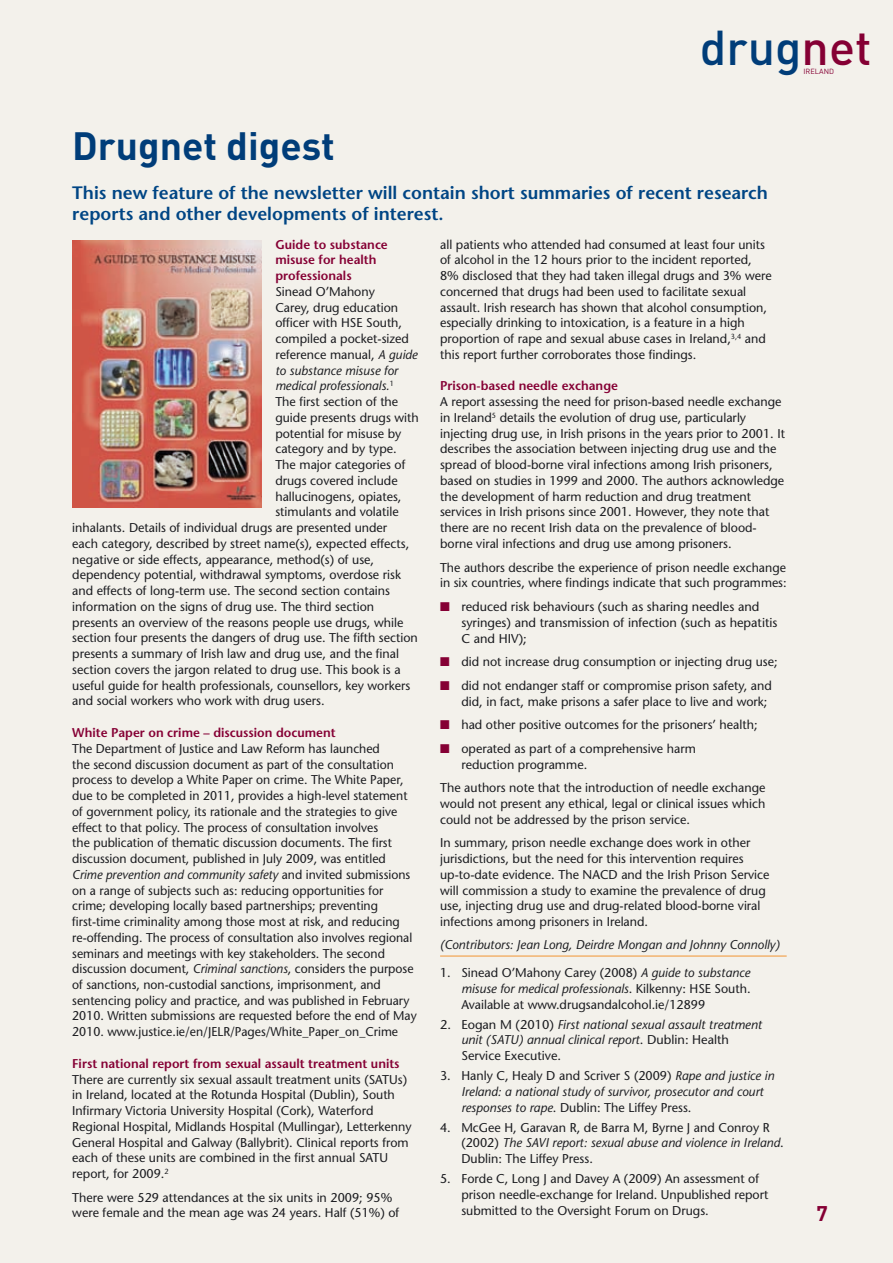
<style>
.page{position:relative;width:893px;height:1263px;background:#f3f1eb}
.page>*{position:absolute;margin:0;border:0;box-sizing:border-box;transform-origin:0 0}
.t1{font:500 48.3px "DIN";color:#003d79}
.t2{font:700 39px "DIN";color:#003d79}
.t3{font:700 21px "DIN";color:#850034}
.t4{font:600 18px/21px "Stone Sans";color:#004584}
.t5{font:12.75px/15.8px "Stone Sans";color:#1b1c20}
.t6{font:12.75px/15.8px "Stone Sans";color:#1b1c20;scale:.96 1}
.t7{font:italic 12.75px/15.8px "Stone Sans";color:#1b1c20}
.t8{font:600 12.75px/15.8px "Stone Sans";color:#850034}
.t9{font:7.35px "DIN";color:#850034}
.s1{color:#850034}
.s2{font-style:italic}
.s3{font-style:normal}
</style>
<div class="page">
<hr style="left:440px;top:956px;width:347px;height:1px;background:#f29431">
<img style="left:72px;top:240px;width:189px;height:267px">
<h1 class="t1" style="left:700px;top:17px;width:173px">drug<span class="s1">net</span></h1>
<p class="t9" style="left:803px;top:67px;width:32px">IRELAND</p>
<h2 class="t2" style="left:72px;top:120px;width:264px">Drugnet digest</h2>
<h3 class="t4" style="left:72px;top:182px;width:697px">This new feature of the newsletter will contain short summaries of recent research reports and other developments of interest.</h3>
<p class="t8" style="left:275px;top:236px;width:114px">Guide to substance misuse for health professionals</p>
<p class="t5" style="left:275px;top:284px;width:101px">Sinead O’Mahony</p>
<p class="t5" style="left:275px;top:299px;width:124px">Carey, drug education</p>
<p class="t5" style="left:275px;top:315px;width:128px">officer with HSE South,</p>
<p class="t5" style="left:275px;top:331px;width:135px">compiled a pocket-sized</p>
<p class="t5" style="left:275px;top:347px;width:144px">reference manual, <span class="s2">A guide</span></p>
<p class="t7" style="left:275px;top:362px;width:124px">to substance misuse for</p>
<p class="t7" style="left:275px;top:378px;width:120px">medical professionals.<sup>1</sup></p>
<p class="t5" style="left:275px;top:394px;width:124px">The first section of the</p>
<p class="t5" style="left:275px;top:410px;width:145px">guide presents drugs with</p>
<p class="t5" style="left:275px;top:425px;width:127px">potential for misuse by</p>
<p class="t5" style="left:275px;top:441px;width:123px">category and by type.</p>
<p class="t5" style="left:275px;top:457px;width:132px">The major categories of</p>
<p class="t5" style="left:275px;top:473px;width:124px">drugs covered include</p>
<p class="t5" style="left:275px;top:488px;width:128px">hallucinogens, opiates,</p>
<p class="t5" style="left:275px;top:504px;width:125px">stimulants and volatile</p>
<p class="t5" style="left:72px;top:520px;width:316px">inhalants. Details of individual drugs are presented under</p>
<p class="t5" style="left:72px;top:536px;width:338px">each category, described by street name(s), expected effects,</p>
<p class="t5" style="left:72px;top:551px;width:303px">negative or side effects, appearance, method(s) of use,</p>
<p class="t5" style="left:72px;top:567px;width:330px">dependency potential, withdrawal symptoms, overdose risk</p>
<p class="t5" style="left:72px;top:583px;width:319px">and effects of long-term use. The second section contains</p>
<p class="t5" style="left:72px;top:599px;width:303px">information on the signs of drug use. The third section</p>
<p class="t5" style="left:72px;top:614px;width:333px">presents an overview of the reasons people use drugs, while</p>
<p class="t5" style="left:72px;top:630px;width:347px">section four presents the dangers of drug use. The fifth section</p>
<p class="t5" style="left:72px;top:646px;width:328px">presents a summary of Irish law and drug use, and the final</p>
<p class="t5" style="left:72px;top:662px;width:330px">section covers the jargon related to drug use. This book is a</p>
<p class="t5" style="left:72px;top:677px;width:340px">useful guide for health professionals, counsellors, key workers</p>
<p class="t5" style="left:72px;top:693px;width:254px">and social workers who work with drug users.</p>
<p class="t8" style="left:72px;top:725px;width:265px">White Paper on crime – discussion document</p>
<p class="t6" style="left:72px;top:740px;width:360px">The Department of Justice and Law Reform has launched<br>the second discussion document as part of the consultation process to develop a White Paper on crime. The White Paper, due to be completed in 2011, provides a high-level statement of government policy, its rationale and the strategies to give effect to that policy. The process of consultation involves<br>the publication of thematic discussion documents. The first discussion document, published in July 2009, was entitled <span class="s2">Crime prevention and community safety</span> and invited submissions on a range of subjects such as: reducing opportunities for crime; developing locally based partnerships; preventing first-time criminality among those most at risk, and reducing re-offending. The process of consultation also involves regional seminars and meetings with key stakeholders. The second discussion document, <span class="s2">Criminal sanctions</span>, considers the purpose of sanctions, non-custodial sanctions, imprisonment, and sentencing policy and practice, and was published in February 2010. Written submissions are requested before the end of May 2010. www.justice.ie/en/JELR/Pages/White_Paper_on_Crime</p>
<p class="t8" style="left:72px;top:1055px;width:329px">First national report from sexual assault treatment units</p>
<p class="t5" style="left:72px;top:1071px;width:341px">There are currently six sexual assault treatment units (SATUs) in Ireland, located at the Rotunda Hospital (Dublin), South Infirmary Victoria University Hospital (Cork), Waterford Regional Hospital, Midlands Hospital (Mullingar), Letterkenny General Hospital and Galway (Ballybrit). Clinical reports from each of these units are combined in the first annual SATU report, for 2009.<sup>2</sup></p>
<p class="t5" style="left:72px;top:1189px;width:329px">There were 529 attendances at the six units in 2009; 95% were female and the mean age was 24 years. Half (51%) of</p>
<p class="t5" style="left:440px;top:236px;width:333px">all patients who attended had consumed at least four units of alcohol in the 12 hours prior to the incident reported, 8% disclosed that they had taken illegal drugs and 3% were concerned that drugs had been used to facilitate sexual assault. Irish research has shown that alcohol consumption, especially drinking to intoxication, is a feature in a high proportion of rape and sexual abuse cases in Ireland,<sup>3,4</sup> and this report further corroborates those findings.</p>
<p class="t8" style="left:440px;top:378px;width:179px">Prison-based needle exchange</p>
<p class="t5" style="left:440px;top:394px;width:346px">A report assessing the need for prison-based needle exchange in Ireland<sup>5</sup> details the evolution of drug use, particularly injecting drug use, in Irish prisons in the years prior to 2001. It describes the association between injecting drug use and the spread of blood-borne viral infections among Irish prisoners, based on studies in 1999 and 2000. The authors acknowledge the development of harm reduction and drug treatment services in Irish prisons since 2001. However, they note that there are no recent Irish data on the prevalence of blood&shy;borne viral infections and drug use among prisoners.</p>
<p class="t5" style="left:440px;top:559px;width:348px">The authors describe the experience of prison needle exchange in six countries, where findings indicate that such programmes:</p>
<p class="t5" style="left:461px;top:599px;width:318px;text-indent:-21px"><span class="s1">■</span> reduced risk behaviours (such as sharing needles and syringes) and transmission of infection (such as hepatitis<br>C and HIV);</p>
<p class="t5" style="left:440px;top:654px;width:339px"><span class="s1">■</span> did not increase drug consumption or injecting drug use;</p>
<p class="t5" style="left:461px;top:677px;width:312px;text-indent:-21px"><span class="s1">■</span> did not endanger staff or compromise prison safety, and did, in fact, make prisons a safer place to live and work;</p>
<p class="t5" style="left:440px;top:717px;width:319px"><span class="s1">■</span> had other positive outcomes for the prisoners’ health;</p>
<p class="t5" style="left:461px;top:740px;width:236px;text-indent:-21px"><span class="s1">■</span> operated as part of a comprehensive harm reduction programme.</p>
<p class="t5" style="left:440px;top:780px;width:327px;text-align:justify">The authors note that the introduction of needle exchange would not present any ethical, legal or clinical issues which could not be addressed by the prison service.</p>
<p class="t5" style="left:440px;top:835px;width:331px">In summary, prison needle exchange does work in other jurisdictions, but the need for this intervention requires up-to-date evidence. The NACD and the Irish Prison Service will commission a study to examine the prevalence of drug use, injecting drug use and drug-related blood-borne viral infections among prisoners in Ireland.</p>
<p class="t7" style="left:440px;top:937px;width:341px">(Contributors: Jean Long, Deirdre Mongan and Johnny Connolly)</p>
<p class="t5" style="left:461px;top:965px;width:291px;text-align:justify;text-indent:-21px">1. Sinead O’Mahony Carey (2008) <span class="s2">A guide to substance misuse for medical professionals</span>. Kilkenny: HSE South.<br>Available at www.drugsandalcohol.ie/12899</p>
<p class="t7" style="left:461px;top:1016px;width:302px;text-indent:-21px"><span class="s3">2. Eogan M (2010)</span> First national sexual assault treatment unit (SATU) annual clinical report<span class="s3">. Dublin: Health<br>Service Executive.</span></p>
<p class="t7" style="left:461px;top:1068px;width:314px;text-indent:-21px"><span class="s3">3. Hanly C, Healy D and Scriver S (2009)</span> Rape and justice in<br>Ireland: a national study of survivor, prosecutor and court responses to rape<span class="s3">. Dublin: The Liffey Press.</span></p>
<p class="t5" style="left:461px;top:1119px;width:324px;text-indent:-21px">4. McGee H, Garavan R, de Barra M, Byrne J and Conroy R (2002) <span class="s2">The SAVI report: sexual abuse and violence in Ireland</span>.<br>Dublin: The Liffey Press.</p>
<p class="t5" style="left:461px;top:1171px;width:308px;text-indent:-21px">5. Forde C, Long J and Davey A (2009) An assessment of prison needle-exchange for Ireland. Unpublished report submitted to the Oversight Forum on Drugs.</p>
<h3 class="t3" style="left:816px;top:1199px;width:13px">7</h3>
</div>
